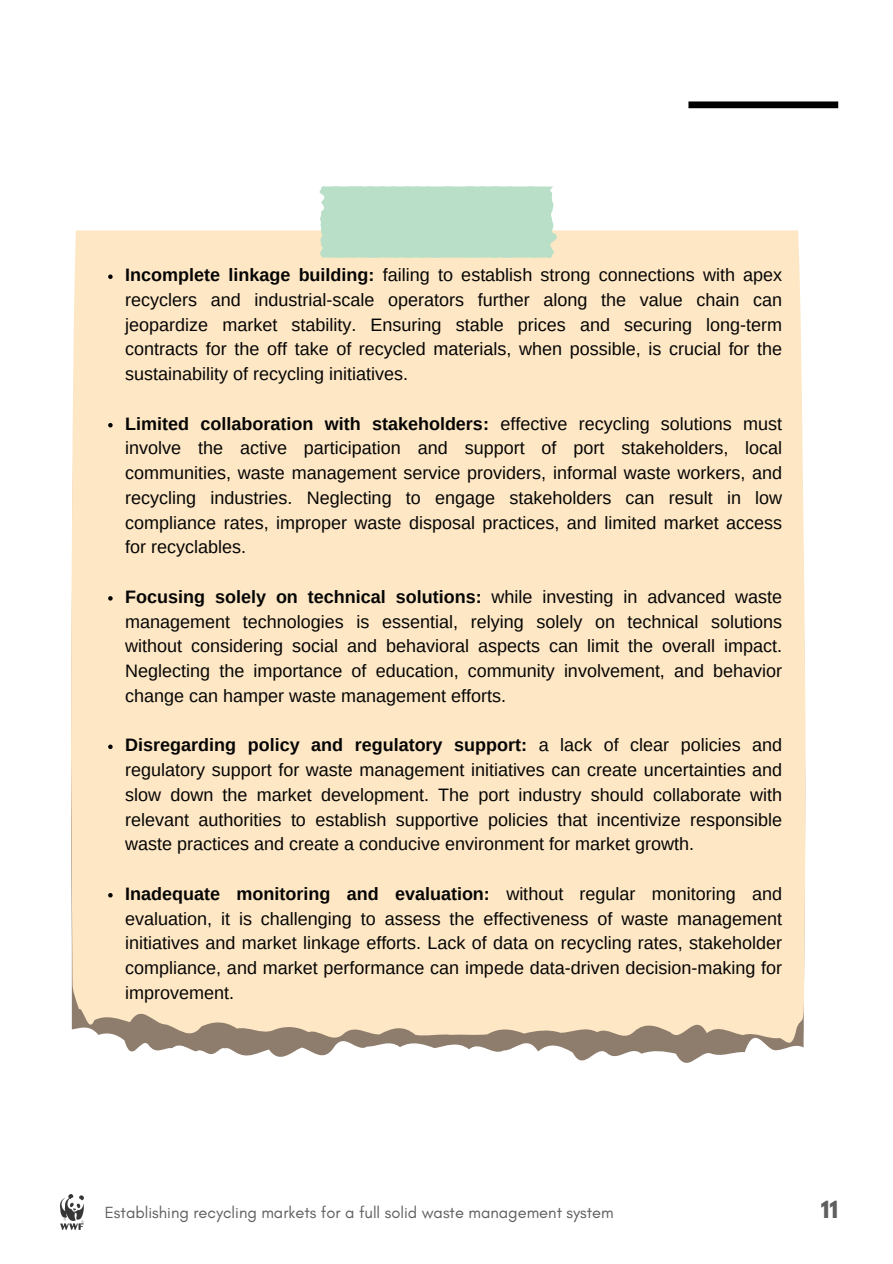
<style>
.page{position:relative;width:893px;height:1264px;background:#fff}
.page>*{position:absolute;margin:0;border:0;box-sizing:border-box;transform-origin:0 0}
.t1{font:700 21px "League Spartan";color:#5e5e5e}
.t2{font:18px/24.8px "Arimo";color:#050505;text-align:justify}
.t3{font:16.5px "Glacial Indifference";color:#5e5e5e}
.s1{font-weight:700}
</style>
<div class="page">
<div style="left:688px;top:101px;width:150px;height:7px;background:#000"></div>
<div style="left:71px;top:230px;width:735px;height:820px;background:#fee7c4"></div>
<svg style="left:318px;top:186px;width:241px;height:72px;background:#bce0ca"></svg>
<svg style="left:108px;top:274px;width:5px;height:5px"></svg>
<svg style="left:108px;top:423px;width:5px;height:4px"></svg>
<svg style="left:108px;top:596px;width:5px;height:4px"></svg>
<svg style="left:108px;top:744px;width:5px;height:5px"></svg>
<svg style="left:108px;top:893px;width:5px;height:4px"></svg>
<img style="left:60px;top:1194px;width:24px;height:35px">
<p class="t2" style="left:125px;top:262px;width:658px"><span class="s1">Incomplete linkage building:</span> failing to establish strong connections with apex recyclers and industrial-scale operators further along the value chain can jeopardize market stability. Ensuring stable prices and securing long-term contracts for the off take of recycled materials, when possible, is crucial for the sustainability of recycling initiatives.</p>
<p class="t2" style="left:125px;top:411px;width:658px"><span class="s1">Limited collaboration with stakeholders:</span> effective recycling solutions must involve the active participation and support of port stakeholders, local communities, waste management service providers, informal waste workers, and recycling industries. Neglecting to engage stakeholders can result in low compliance rates, improper waste disposal practices, and limited market access for recyclables.</p>
<p class="t2" style="left:125px;top:584px;width:658px"><span class="s1">Focusing solely on technical solutions:</span> while investing in advanced waste management technologies is essential, relying solely on technical solutions without considering social and behavioral aspects can limit the overall impact.<br>Neglecting the importance of education, community involvement, and behavior change can hamper waste management efforts.</p>
<p class="t2" style="left:125px;top:732px;width:658px"><span class="s1">Disregarding policy and regulatory support:</span> a lack of clear policies and regulatory support for waste management initiatives can create uncertainties and slow down the market development. The port industry should collaborate with relevant authorities to establish supportive policies that incentivize responsible waste practices and create a conducive environment for market growth.</p>
<p class="t2" style="left:125px;top:881px;width:658px"><span class="s1">Inadequate monitoring and evaluation:</span> without regular monitoring and evaluation, it is challenging to assess the effectiveness of waste management initiatives and market linkage efforts. Lack of data on recycling rates, stakeholder compliance, and market performance can impede data-driven decision-making for improvement.</p>
<p class="t3" style="left:105px;top:1202px;width:510px">Establishing recycling markets for a full solid waste management system</p>
<p class="t1" style="left:820px;top:1198px;width:19px">11</p>
</div>
